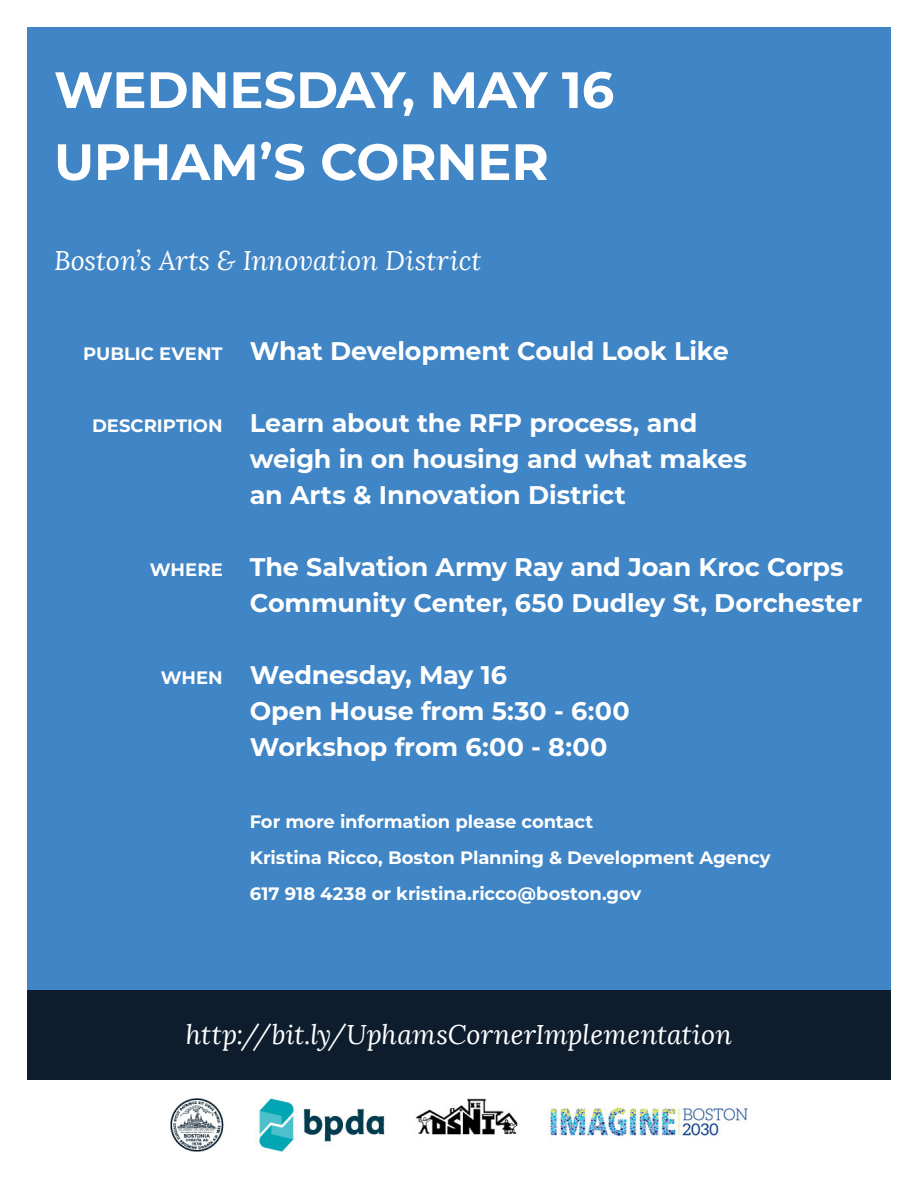
<style>
.page{position:relative;width:918px;height:1188px;background:#fff}
.page>*{position:absolute;margin:0;border:0;box-sizing:border-box;transform-origin:0 0}
.t1{font:700 51px "Montserrat";letter-spacing:-.005em;color:#fff}
.ITALICS{font:italic 27px "Lora";letter-spacing:.01em;color:#fff}
.COPY{font:700 25.5px/36px "Montserrat";letter-spacing:-.01em;color:#fff}
.COPY-2{font:700 18px "Montserrat";letter-spacing:-.005em;color:#fff}
</style>
<div class="page">
<div style="left:27px;top:990px;width:864px;height:90px;background:#0d1d2d"></div>
<div style="left:27px;top:27px;width:864px;height:963px;background:#4085c6"></div>
<img style="left:171px;top:1098px;width:576px;height:54px">
<p class="t1" style="left:54px;top:53px;width:562px">WEDNESDAY, MAY 16</p>
<p class="t1" style="left:54px;top:125px;width:496px">UPHAM’S CORNER</p>
<p class="ITALICS" style="left:54px;top:244px;width:429px">Boston’s Arts &amp; Innovation District</p>
<p class="COPY-2" style="left:83px;top:341px;width:141px">PUBLIC EVENT</p>
<p class="COPY-2" style="left:92px;top:413px;width:132px">DESCRIPTION</p>
<p class="COPY-2" style="left:150px;top:557px;width:74px">WHERE</p>
<p class="COPY-2" style="left:161px;top:665px;width:64px">WHEN</p>
<p class="COPY" style="left:250px;top:332px;width:481px">What Development Could Look Like</p>
<p class="COPY" style="left:250px;top:404px;width:499px">Learn about the RFP process, and weigh in on housing and what makes an Arts &amp; Innovation District</p>
<p class="COPY" style="left:250px;top:548px;width:614px">The Salvation Army Ray and Joan Kroc Corps<br>Community Center, 650 Dudley St, Dorchester</p>
<p class="COPY" style="left:250px;top:656px;width:259px">Wednesday, May 16</p>
<p class="COPY" style="left:250px;top:692px;width:381px">Open House from 5:30 - 6:00</p>
<p class="COPY" style="left:250px;top:728px;width:359px">Workshop from 6:00 - 8:00</p>
<p class="COPY-2" style="left:250px;top:809px;width:345px">For more information please contact</p>
<p class="COPY-2" style="left:250px;top:845px;width:522px">Kristina Ricco, Boston Planning &amp; Development Agency</p>
<p class="COPY-2" style="left:250px;top:881px;width:393px">617 918 4238 or kristina.ricco@boston.gov</p>
<p class="ITALICS" style="left:186px;top:1018px;width:548px">http://bit.ly/UphamsCornerImplementation</p>
</div>
